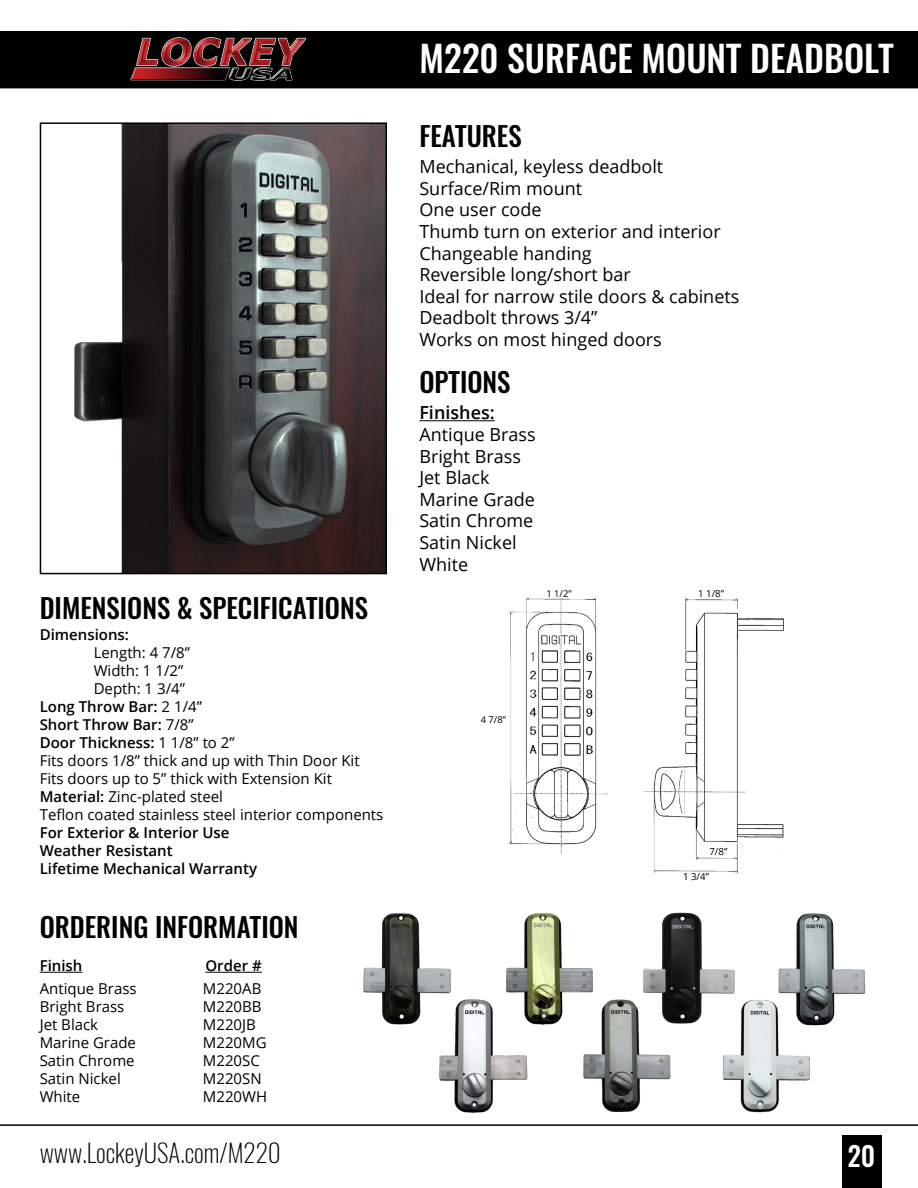
<style>
.page{position:relative;width:918px;height:1188px;background:#fff}
.page>*{position:absolute;margin:0;border:0;box-sizing:border-box;transform-origin:0 0}
.t1{font:500 36px "Oswald";color:#fff}
.t2{font:500 27px "Oswald";color:#000}
.t3{font:500 27px "Oswald";color:#fff}
.t4{font:200 25.2px "Oswald";color:#000}
.t5{font:18px/21.6px "Open Sans";color:#000}
.t6{font:600 18px "Open Sans";color:#000}
.t7{font:15px/18px "Open Sans";color:#000}
.t8{font:600 15px/18px "Open Sans";color:#000}
.t9{font:9.75px "Open Sans";color:#000}
.t10{font:9.45px "Open Sans";color:#000}
.s1{font-weight:400}
.s2{font-weight:600}
</style>
<div class="page">
<hr style="left:205px;top:972px;width:57px;height:1px;background:#000">
<hr style="left:40px;top:972px;width:42px;height:1px;background:#000">
<img style="left:508px;top:597px;width:100px;height:256px">
<img style="left:644px;top:597px;width:148px;height:277px">
<div style="left:683px;top:872px;width:26px;height:12px;background:#fff"></div>
<img style="left:723px;top:1000px;width:87px;height:113px">
<img style="left:363px;top:913px;width:88px;height:112px">
<img style="left:506px;top:913px;width:87px;height:112px">
<img style="left:579px;top:998px;width:92px;height:114px">
<img style="left:435px;top:998px;width:95px;height:115px">
<img style="left:775px;top:913px;width:91px;height:115px">
<img style="left:639px;top:912px;width:99px;height:115px">
<div style="left:0;top:31px;width:918px;height:56px;background:#000"></div>
<hr style="left:0;top:1124px;width:918px;height:2px;background:#000">
<hr style="left:0;top:85px;width:918px;height:3px;background:#000">
<div style="left:842px;top:1135px;width:40px;height:53px;background:#000"></div>
<img style="left:130px;top:37px;width:177px;height:44px">
<img style="left:74px;top:125px;width:310px;height:446px">
<div style="left:40px;top:122px;width:347px;height:452px;border:2px solid #000"></div>
<hr style="left:419px;top:420px;width:76px;height:1px;background:#000">
<h2 class="t2" style="left:40px;top:589px;width:330px">DIMENSIONS &amp; SPECIFICATIONS</h2>
<p class="t8" style="left:40px;top:626px;width:91px">Dimensions:</p>
<p class="t7" style="left:94px;top:643px;width:98px">Length: 4 7/8”</p>
<p class="t7" style="left:94px;top:661px;width:91px">Width: 1 1/2”</p>
<p class="t7" style="left:94px;top:679px;width:93px">Depth: 1 3/4”</p>
<p class="t8" style="left:40px;top:698px;width:164px">Long Throw Bar: <span class="s1">2 1/4”</span></p>
<p class="t8" style="left:40px;top:716px;width:155px">Short Throw Bar: <span class="s1">7/8”</span></p>
<p class="t8" style="left:40px;top:734px;width:197px">Door Thickness: <span class="s1">1 1/8” to 2”</span></p>
<p class="t7" style="left:40px;top:751px;width:322px">Fits doors 1/8” thick and up with Thin Door Kit</p>
<p class="t7" style="left:40px;top:769px;width:294px">Fits doors up to 5” thick with Extension Kit</p>
<p class="t7" style="left:40px;top:787px;width:185px"><span class="s2">Material:</span> Zinc-plated steel</p>
<p class="t7" style="left:40px;top:805px;width:345px">Teflon coated stainless steel interior components</p>
<p class="t8" style="left:40px;top:824px;width:219px">For Exterior &amp; Interior Use<br>Weather Resistant<br>Lifetime Mechanical Warranty</p>
<h2 class="t2" style="left:40px;top:909px;width:260px">ORDERING INFORMATION</h2>
<p class="t8" style="left:40px;top:956px;width:44px">Finish</p>
<p class="t8" style="left:205px;top:956px;width:58px">Order #</p>
<p class="t7" style="left:40px;top:979px;width:99px">Antique Brass<br>Bright Brass<br>Jet Black<br>Marine Grade<br>Satin Chrome<br>Satin Nickel<br>White</p>
<p class="t7" style="left:203px;top:979px;width:66px">M220AB<br>M220BB<br>M220JB<br>M220MG<br>M220SC<br>M220SN<br>M220WH</p>
<h3 class="t4" style="left:40px;top:1136px;width:242px">www.LockeyUSA.com/M220</h3>
<h1 class="t1" style="left:419px;top:34px;width:476px">M220 SURFACE MOUNT DEADBOLT</h1>
<h2 class="t2" style="left:419px;top:118px;width:104px">FEATURES</h2>
<p class="t5" style="left:419px;top:155px;width:321px">Mechanical, keyless deadbolt<br>Surface/Rim mount<br>One user code<br>Thumb turn on exterior and interior<br>Changeable handing<br>Reversible long/short bar<br>Ideal for narrow stile doors &amp; cabinets<br>Deadbolt throws 3/4”<br>Works on most hinged doors</p>
<h2 class="t2" style="left:419px;top:363px;width:93px">OPTIONS</h2>
<p class="t6" style="left:419px;top:401px;width:77px">Finishes:</p>
<p class="t5" style="left:419px;top:423px;width:118px">Antique Brass<br>Bright Brass<br>Jet Black<br>Marine Grade<br>Satin Chrome<br>Satin Nickel<br>White</p>
<p class="t10" style="left:546px;top:587px;width:27px">1 1/2”</p>
<p class="t10" style="left:481px;top:714px;width:27px">4 7/8”</p>
<p class="t9" style="left:698px;top:587px;width:28px">1 1/8”</p>
<p class="t9" style="left:709px;top:845px;width:20px">7/8”</p>
<p class="t9" style="left:683px;top:870px;width:28px">1 3/4”</p>
<h2 class="t3" style="left:848px;top:1138px;width:29px">20</h2>
</div>
